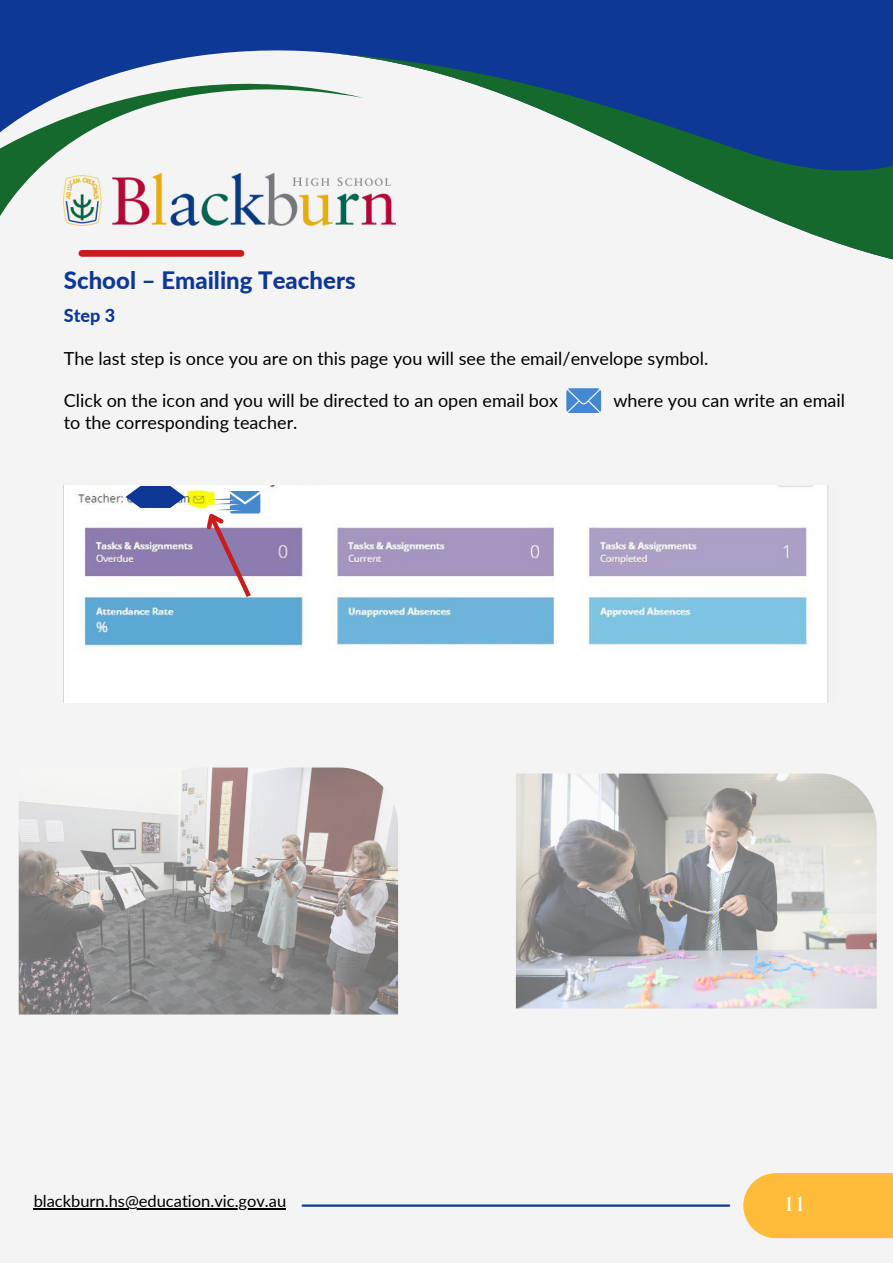
<style>
.page{position:relative;width:893px;height:1264px;background:#fff}
.page>*{position:absolute;margin:0;border:0;box-sizing:border-box;transform-origin:0 0}
.t1{font:800 24px "Lato";color:#0d3896}
.t2{font:700 21px "The Seasons";color:#fff}
.t3{font:18px "Lato";color:#000}
.t4{font:800 18px "Lato";color:#0d3896}
.t5{font:16.5px "Lato";color:#000}
</style>
<div class="page">
<div style="left:0;top:0;width:892px;height:1262px;background:#f4f4f4"></div>
<div style="left:0;top:0;width:892px;height:52px;background:#0d3896"></div>
<svg style="left:0;top:41px;width:363px;height:216px"></svg>
<svg style="left:322px;top:52px;width:570px;height:208px"></svg>
<div style="left:743px;top:1173px;width:149px;height:65px;background:#ffbc39"></div>
<div style="left:82px;top:250px;width:159px;height:7px;background:#c61d1d"></div>
<hr style="left:302px;top:1204px;width:427px;height:2px;background:#0d3896">
<img style="left:64px;top:173px;width:331px;height:53px">
<img style="left:64px;top:485px;width:765px;height:217px">
<svg style="left:125px;top:486px;width:60px;height:22px"></svg>
<svg style="left:196px;top:491px;width:64px;height:111px"></svg>
<svg style="left:566px;top:388px;width:35px;height:25px"></svg>
<img style="left:19px;top:767px;width:379px;height:247px">
<img style="left:516px;top:773px;width:360px;height:235px">
<hr style="left:34px;top:1208px;width:252px;height:1px;background:#000">
<p class="t1" style="left:64px;top:266px;width:293px">School – Emailing Teachers</p>
<p class="t4" style="left:64px;top:304px;width:53px">Step 3</p>
<p class="t3" style="left:64px;top:347px;width:646px">The last step is once you are on this page you will see the email/envelope symbol.</p>
<p class="t3" style="left:64px;top:389px;width:495px">Click on the icon and you will be directed to an open email box</p>
<p class="t3" style="left:613px;top:389px;width:233px">where you can write an email</p>
<p class="t3" style="left:64px;top:411px;width:235px">to the corresponding teacher.</p>
<p class="t5" style="left:34px;top:1190px;width:254px">blackburn.hs@education.vic.gov.au</p>
<p class="t2" style="left:785px;top:1194px;width:19px">11</p>
</div>
